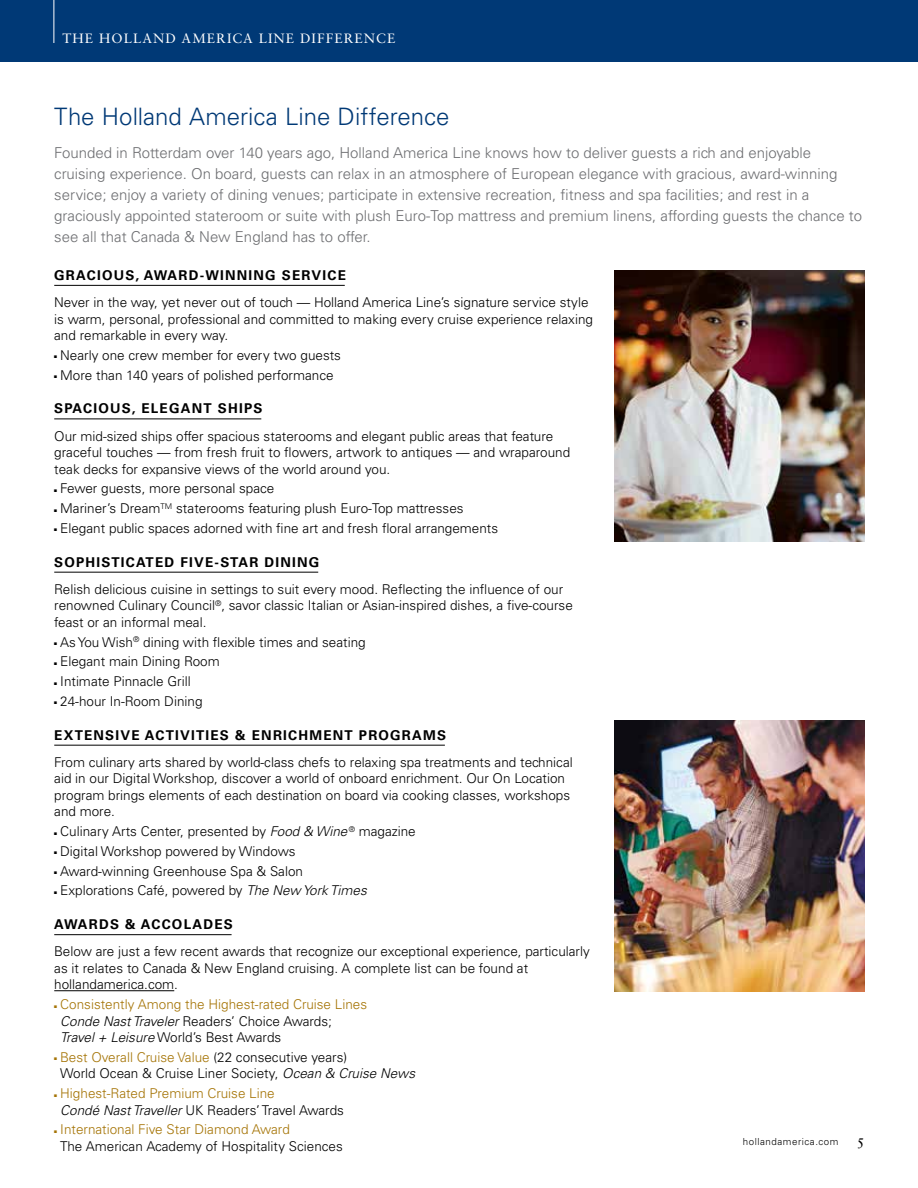
<style>
.page{position:relative;width:918px;height:1188px;background:#fff}
.page>*{position:absolute;margin:0;border:0;box-sizing:border-box;transform-origin:0 0}
.t1{font:300 24px "Univers LT Std";color:#003976}
.t2{font:300 15px/21px "Univers LT Std";color:#6d6e71}
.t3{font:300 13.5px/16.5px "Univers LT Std";color:#000}
.t4{font:300 13.5px/16.5px "Univers LT Std";color:#a57406}
.t5{font:700 13.5px "Univers LT Std";letter-spacing:.09em;color:#000}
.t6{font:13.5px "Sabon LT Std";letter-spacing:.08em;color:#fff}
.t7{font:300 9.75px "Univers LT Std";letter-spacing:.055em;color:#000}
.s1{font-style:italic}
.s2{font-style:italic;color:#000}
.s3{color:#000}
.s4{color:#a57406}
.s5{font-family:"Sabon LT Std";font-weight:400;font-size:15px}
</style>
<div class="page">
<div style="left:0;top:0;width:918px;height:62px;background:#003976"></div>
<hr style="left:54px;top:0;width:1px;height:43px;background:#fff">
<hr style="left:54px;top:285px;width:291px;height:1px;background:#000">
<hr style="left:54px;top:419px;width:207px;height:1px;background:#000">
<hr style="left:54px;top:572px;width:264px;height:1px;background:#000">
<hr style="left:54px;top:745px;width:391px;height:1px;background:#000">
<hr style="left:54px;top:934px;width:178px;height:1px;background:#000">
<hr style="left:54px;top:990px;width:120px;height:1px;background:#000">
<img style="left:614px;top:720px;width:251px;height:272px">
<img style="left:614px;top:270px;width:251px;height:272px">
<p class="t6" style="left:63px;top:31px;width:334px">THE HOLLAND AMERICA LINE DIFFERENCE</p>
<h1 class="t1" style="left:54px;top:102px;width:397px">The Holland America Line Difference</h1>
<p class="t2" style="left:54px;top:142px;width:810px">Founded in Rotterdam over 140 years ago, Holland America Line knows how to deliver guests a rich and enjoyable cruising experience. On board, guests can relax in an atmosphere of European elegance with gracious, award-winning service; enjoy a variety of dining venues; participate in extensive recreation, fitness and spa facilities; and rest in a graciously appointed stateroom or suite with plush Euro-Top mattress and premium linens, affording guests the chance to see all that Canada &amp; New England has to offer.</p>
<p class="t5" style="left:54px;top:267px;width:293px">GRACIOUS, AWARD-WINNING SERVICE</p>
<p class="t3" style="left:54px;top:294px;width:540px">Never in the way, yet never out of touch — Holland America Line’s signature service style is warm, personal, professional and committed to making every cruise experience relaxing and remarkable in every way.</p>
<p class="t3" style="left:54px;top:347px;width:288px">■ Nearly one crew member for every two guests</p>
<p class="t3" style="left:54px;top:367px;width:281px">■ More than 140 years of polished performance</p>
<p class="t5" style="left:54px;top:401px;width:210px">SPACIOUS, ELEGANT SHIPS</p>
<p class="t3" style="left:54px;top:428px;width:518px">Our mid-sized ships offer spacious staterooms and elegant public areas that feature graceful touches — from fresh fruit to flowers, artwork to antiques — and wraparound teak decks for expansive views of the world around you.</p>
<p class="t3" style="left:54px;top:480px;width:222px">■ Fewer guests, more personal space</p>
<p class="t3" style="left:54px;top:500px;width:411px">■ Mariner’s Dream<sup>TM</sup> staterooms featuring plush Euro-Top mattresses</p>
<p class="t3" style="left:54px;top:520px;width:445px">■ Elegant public spaces adorned with fine art and fresh floral arrangements</p>
<p class="t5" style="left:54px;top:554px;width:267px">SOPHISTICATED FIVE-STAR DINING</p>
<p class="t3" style="left:54px;top:581px;width:520px">Relish delicious cuisine in settings to suit every mood. Reflecting the influence of our renowned Culinary Council<sup>®</sup>, savor classic Italian or Asian-inspired dishes, a five-course feast or an informal meal.</p>
<p class="t3" style="left:54px;top:634px;width:313px">■ As You Wish<sup>®</sup> dining with flexible times and seating</p>
<p class="t3" style="left:54px;top:653px;width:167px">■ Elegant main Dining Room</p>
<p class="t3" style="left:54px;top:673px;width:138px">■ Intimate Pinnacle Grill</p>
<p class="t3" style="left:54px;top:693px;width:150px">■ 24-hour In-Room Dining</p>
<p class="t5" style="left:54px;top:727px;width:393px">EXTENSIVE ACTIVITIES &amp; ENRICHMENT PROGRAMS</p>
<p class="t3" style="left:54px;top:754px;width:520px">From culinary arts shared by world-class chefs to relaxing spa treatments and technical aid in our Digital Workshop, discover a world of onboard enrichment. Our On Location program brings elements of each destination on board via cooking classes, workshops and more.</p>
<p class="t3" style="left:54px;top:823px;width:363px">■ Culinary Arts Center, presented by <span class="s1">Food &amp; Wine</span> <sup>®</sup> magazine</p>
<p class="t3" style="left:54px;top:843px;width:243px">■ Digital Workshop powered by Windows</p>
<p class="t3" style="left:54px;top:863px;width:250px">■ Award-winning Greenhouse Spa &amp; Salon</p>
<p class="t3" style="left:54px;top:882px;width:314px">■ Explorations Café, powered by <span class="s1">The New York Times</span></p>
<p class="t5" style="left:54px;top:916px;width:180px">AWARDS &amp; ACCOLADES</p>
<p class="t3" style="left:54px;top:943px;width:537px">Below are just a few recent awards that recognize our exceptional experience, particularly as it relates to Canada &amp; New England cruising. A complete list can be found at hollandamerica.com.</p>
<p class="t4" style="left:60px;top:996px;width:308px;text-indent:-6px">■ Consistently Among the Highest-rated Cruise Lines<br><span class="s2">Conde Nast Traveler</span> <span class="s3">Readers’ Choice Awards;<br></span><span class="s2">Travel + Leisure</span> <span class="s3">World’s Best Awards</span></p>
<p class="t3" style="left:60px;top:1049px;width:356px;text-indent:-6px"><span class="s4">■ Best Overall Cruise Value</span> (22 consecutive years)<br>World Ocean &amp; Cruise Liner Society, <span class="s1">Ocean &amp; Cruise News</span></p>
<p class="t4" style="left:60px;top:1085px;width:285px;text-indent:-6px">■ Highest-Rated Premium Cruise Line<br><span class="s2">Condé Nast Traveller</span> <span class="s3">UK Readers’ Travel Awards</span></p>
<p class="t3" style="left:60px;top:1121px;width:284px;text-indent:-6px"><span class="s4">■ International Five Star Diamond Award<br></span>The American Academy of Hospitality Sciences</p>
<p class="t7" style="left:743px;top:1136px;width:123px">hollandamerica.com <span class="s5">5</span></p>
</div>
